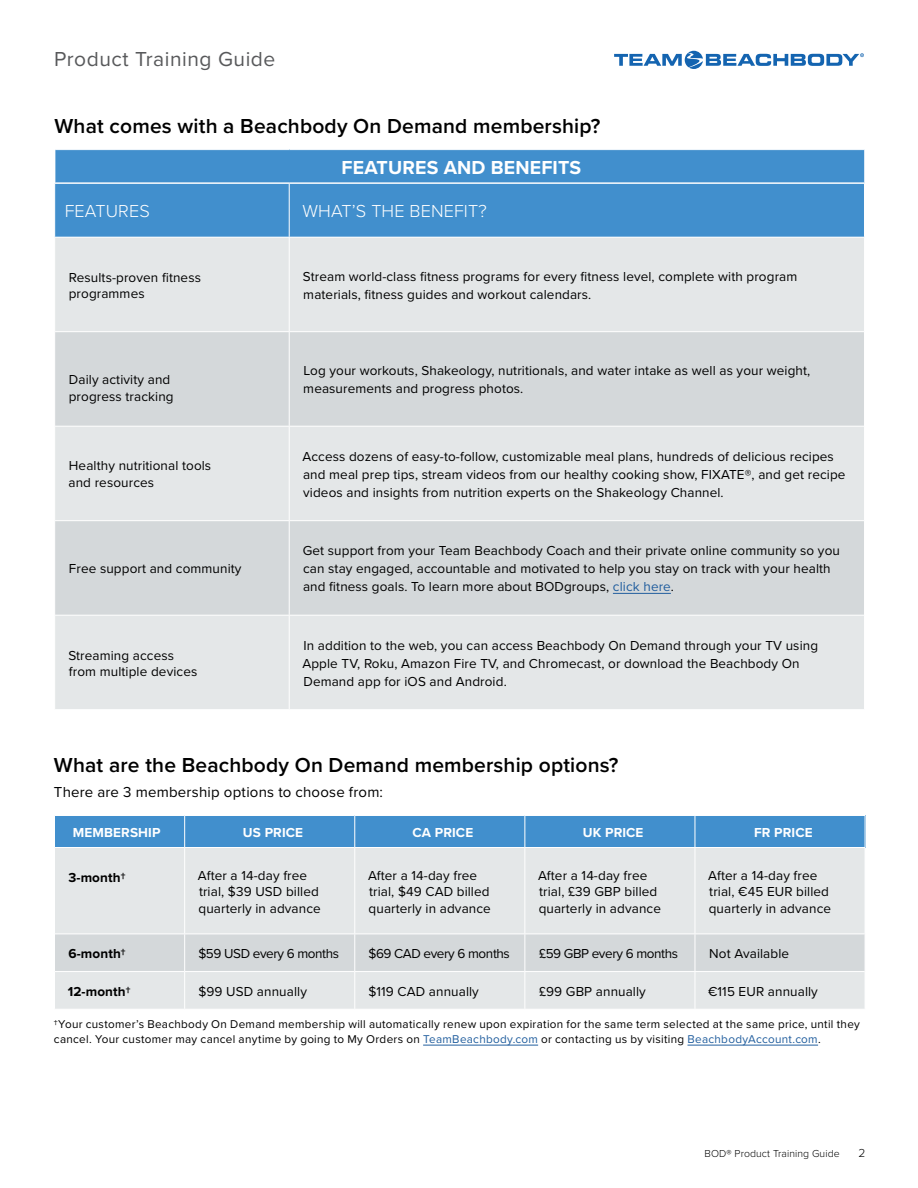
<style>
.page{position:relative;width:918px;height:1188px;background:#fff}
.page>*{position:absolute;margin:0;border:0;box-sizing:border-box;transform-origin:0 0}
.t1{font:600 21px "Proxima Nova";letter-spacing:.01em;color:#000}
.t2{font:21px "Proxima Nova";letter-spacing:.025em;color:#58595b}
.t3{font:700 19.5px "Proxima Nova";letter-spacing:.01em;color:#fff}
.t4{font:300 18px "Proxima Nova";letter-spacing:.01em;color:#fff}
.t5{font:15px "Proxima Nova";letter-spacing:.015em;color:#000}
.t6{font:13.5px/16.5px "Proxima Nova";letter-spacing:.01em;color:#000}
.t7{font:13.5px "Proxima Nova";letter-spacing:-.03em;color:#000}
.t8{font:700 13.5px "Proxima Nova";letter-spacing:.01em;color:#fff}
.t9{font:700 13.5px "Proxima Nova";letter-spacing:.01em;color:#000}
.t10{font:300 12px "Proxima Nova";color:#000}
.t11{font:11.7px/15px "Proxima Nova";letter-spacing:.025em;color:#000}
.t12{font:300 10.5px "Proxima Nova";letter-spacing:.01em;color:#000}
.s1{color:#215e9e}
</style>
<div class="page">
<svg style="left:614px;top:51px;width:250px;height:18px"></svg>
<div style="left:55px;top:150px;width:810px;height:33px;background:#418fcd"></div>
<hr style="left:55px;top:150px;width:1px;height:33px;background:#fff">
<hr style="left:864px;top:150px;width:1px;height:33px;background:#fff">
<div style="left:55px;top:184px;width:809px;height:53px;background:#418fcd"></div>
<div style="left:55px;top:238px;width:809px;height:471px;background:#e4e7e8"></div>
<div style="left:55px;top:332px;width:809px;height:94px;background:#d4d8da"></div>
<div style="left:55px;top:521px;width:809px;height:94px;background:#d4d8da"></div>
<hr style="left:55px;top:331px;width:234px;height:1px;background:#fff">
<hr style="left:289px;top:331px;width:575px;height:1px;background:#fff">
<hr style="left:55px;top:426px;width:234px;height:1px;background:#fff">
<hr style="left:289px;top:426px;width:575px;height:1px;background:#fff">
<hr style="left:55px;top:615px;width:234px;height:1px;background:#fff">
<hr style="left:289px;top:615px;width:575px;height:1px;background:#fff">
<hr style="left:289px;top:184px;width:1px;height:53px;background:#fff">
<hr style="left:54px;top:520px;width:235px;height:1px;background:#fff">
<hr style="left:289px;top:520px;width:576px;height:1px;background:#fff">
<hr style="left:289px;top:238px;width:1px;height:93px;background:#fff">
<hr style="left:289px;top:332px;width:1px;height:94px;background:#fff">
<hr style="left:289px;top:427px;width:1px;height:93px;background:#fff">
<hr style="left:289px;top:521px;width:1px;height:94px;background:#fff">
<hr style="left:289px;top:616px;width:1px;height:93px;background:#fff">
<hr style="left:613px;top:593px;width:58px;height:1px;background:#215e9e">
<hr style="left:423px;top:1045px;width:115px;height:1px;background:#215e9e">
<hr style="left:687px;top:1045px;width:131px;height:1px;background:#215e9e">
<div style="left:55px;top:816px;width:299px;height:31px;background:#418fcd"></div>
<div style="left:355px;top:815px;width:170px;height:33px;background:#418fcd"></div>
<div style="left:525px;top:815px;width:170px;height:33px;background:#418fcd"></div>
<div style="left:695px;top:815px;width:170px;height:33px;background:#418fcd"></div>
<div style="left:55px;top:848px;width:810px;height:161px;background:#e4e7e8"></div>
<div style="left:55px;top:935px;width:810px;height:36px;background:#d4d8da"></div>
<hr style="left:355px;top:815px;width:170px;height:1px;background:#fff">
<hr style="left:525px;top:815px;width:170px;height:1px;background:#fff">
<hr style="left:695px;top:815px;width:170px;height:1px;background:#fff">
<hr style="left:355px;top:847px;width:170px;height:1px;background:#fff">
<hr style="left:525px;top:847px;width:170px;height:1px;background:#fff">
<hr style="left:695px;top:847px;width:170px;height:1px;background:#fff">
<hr style="left:55px;top:934px;width:130px;height:1px;background:#fff">
<hr style="left:185px;top:934px;width:170px;height:1px;background:#fff">
<hr style="left:355px;top:934px;width:170px;height:1px;background:#fff">
<hr style="left:525px;top:934px;width:170px;height:1px;background:#fff">
<hr style="left:695px;top:934px;width:170px;height:1px;background:#fff">
<hr style="left:55px;top:971px;width:130px;height:1px;background:#fff">
<hr style="left:185px;top:971px;width:170px;height:1px;background:#fff">
<hr style="left:355px;top:971px;width:170px;height:1px;background:#fff">
<hr style="left:525px;top:971px;width:170px;height:1px;background:#fff">
<hr style="left:695px;top:971px;width:170px;height:1px;background:#fff">
<hr style="left:184px;top:816px;width:1px;height:31px;background:#fff">
<hr style="left:524px;top:816px;width:1px;height:31px;background:#fff">
<hr style="left:695px;top:816px;width:1px;height:31px;background:#fff">
<hr style="left:184px;top:848px;width:1px;height:86px;background:#fff">
<hr style="left:354px;top:848px;width:1px;height:86px;background:#fff">
<hr style="left:524px;top:848px;width:1px;height:86px;background:#fff">
<hr style="left:695px;top:848px;width:1px;height:86px;background:#fff">
<hr style="left:184px;top:934px;width:1px;height:37px;background:#fff">
<hr style="left:354px;top:934px;width:1px;height:37px;background:#fff">
<hr style="left:524px;top:934px;width:1px;height:37px;background:#fff">
<hr style="left:695px;top:934px;width:1px;height:37px;background:#fff">
<hr style="left:184px;top:972px;width:1px;height:37px;background:#fff">
<hr style="left:354px;top:972px;width:1px;height:37px;background:#fff">
<hr style="left:524px;top:972px;width:1px;height:37px;background:#fff">
<hr style="left:695px;top:972px;width:1px;height:37px;background:#fff">
<h1 class="t2" style="left:54px;top:43px;width:223px">Product Training Guide</h1>
<h1 class="t1" style="left:55px;top:110px;width:547px">What comes with a Beachbody On Demand membership?</h1>
<h2 class="t3" style="left:342px;top:153px;width:241px">FEATURES AND BENEFITS</h2>
<h3 class="t4" style="left:65px;top:198px;width:87px">FEATURES</h3>
<h3 class="t4" style="left:302px;top:198px;width:186px">WHAT’S THE BENEFIT?</h3>
<p class="t6" style="left:69px;top:268px;width:134px">Results-proven fitness programmes</p>
<p class="t6" style="left:303px;top:267px;width:496px;line-height:18px">Stream world-class fitness programs for every fitness level, complete with program materials, fitness guides and workout calendars.</p>
<p class="t6" style="left:69px;top:371px;width:106px">Daily activity and progress tracking</p>
<p class="t6" style="left:303px;top:361px;width:509px;line-height:18px">Log your workouts, Shakeology, nutritionals, and water intake as well as your weight, measurements and progress photos.</p>
<p class="t6" style="left:69px;top:457px;width:144px">Healthy nutritional tools and resources</p>
<p class="t6" style="left:302px;top:447px;width:545px;line-height:18px">Access dozens of easy-to-follow, customizable meal plans, hundreds of delicious recipes and meal prep tips, stream videos from our healthy cooking show, FIXATE®, and get recipe videos and insights from nutrition experts on the Shakeology Channel.</p>
<p class="t6" style="left:69px;top:560px;width:174px">Free support and community</p>
<p class="t6" style="left:303px;top:541px;width:539px;line-height:18px">Get support from your Team Beachbody Coach and their private online community so you can stay engaged, accountable and motivated to help you stay on track with your health and fitness goals. To learn more about BODgroups, <span class="s1">click here</span>.</p>
<p class="t6" style="left:68px;top:646px;width:130px">Streaming access from multiple devices</p>
<p class="t6" style="left:302px;top:636px;width:517px;line-height:18px">In addition to the web, you can access Beachbody On Demand through your TV using<br>Apple TV, Roku, Amazon Fire TV, and Chromecast, or download the Beachbody On<br>Demand app for iOS and Android.</p>
<h1 class="t1" style="left:54px;top:749px;width:566px">What are the Beachbody On Demand membership options?</h1>
<p class="t5" style="left:54px;top:781px;width:330px">There are 3 membership options to choose from:</p>
<p class="t8" style="left:73px;top:822px;width:89px">MEMBERSHIP</p>
<p class="t8" style="left:243px;top:822px;width:62px">US PRICE</p>
<p class="t8" style="left:413px;top:822px;width:62px">CA PRICE</p>
<p class="t8" style="left:583px;top:822px;width:62px">UK PRICE</p>
<p class="t8" style="left:754px;top:822px;width:60px">FR PRICE</p>
<p class="t9" style="left:68px;top:867px;width:58px">3-month†</p>
<p class="t6" style="left:198px;top:866px;width:124px">After a 14-day free trial, $39 USD billed quarterly in advance</p>
<p class="t6" style="left:368px;top:866px;width:124px">After a 14-day free trial, $49 CAD billed quarterly in advance</p>
<p class="t6" style="left:538px;top:866px;width:124px">After a 14-day free trial, £39 GBP billed quarterly in advance</p>
<p class="t6" style="left:708px;top:866px;width:124px">After a 14-day free trial, €45 EUR billed quarterly in advance</p>
<p class="t9" style="left:69px;top:944px;width:59px">6-month†</p>
<p class="t7" style="left:198px;top:944px;width:142px">$59 USD every 6 months</p>
<p class="t7" style="left:368px;top:944px;width:143px">$69 CAD every 6 months</p>
<p class="t7" style="left:539px;top:944px;width:141px">£59 GBP every 6 months</p>
<p class="t6" style="left:709px;top:945px;width:81px">Not Available</p>
<p class="t9" style="left:68px;top:981px;width:64px">12-month†</p>
<p class="t6" style="left:198px;top:982px;width:110px">$99 USD annually</p>
<p class="t6" style="left:368px;top:982px;width:112px">$119 CAD annually</p>
<p class="t6" style="left:539px;top:982px;width:108px">£99 GBP annually</p>
<p class="t6" style="left:708px;top:982px;width:111px">€115 EUR annually</p>
<p class="t11" style="left:54px;top:1016px;width:807px">†Your customer’s Beachbody On Demand membership will automatically renew upon expiration for the same term selected at the same price, until they cancel. Your customer may cancel anytime by going to My Orders on <span class="s1">TeamBeachbody.com</span> or contacting us by visiting <span class="s1">BeachbodyAccount.com</span>.</p>
<p class="t12" style="left:705px;top:1145px;width:137px">BOD® Product Training Guide</p>
<p class="t10" style="left:859px;top:1144px;width:8px">2</p>
</div>
